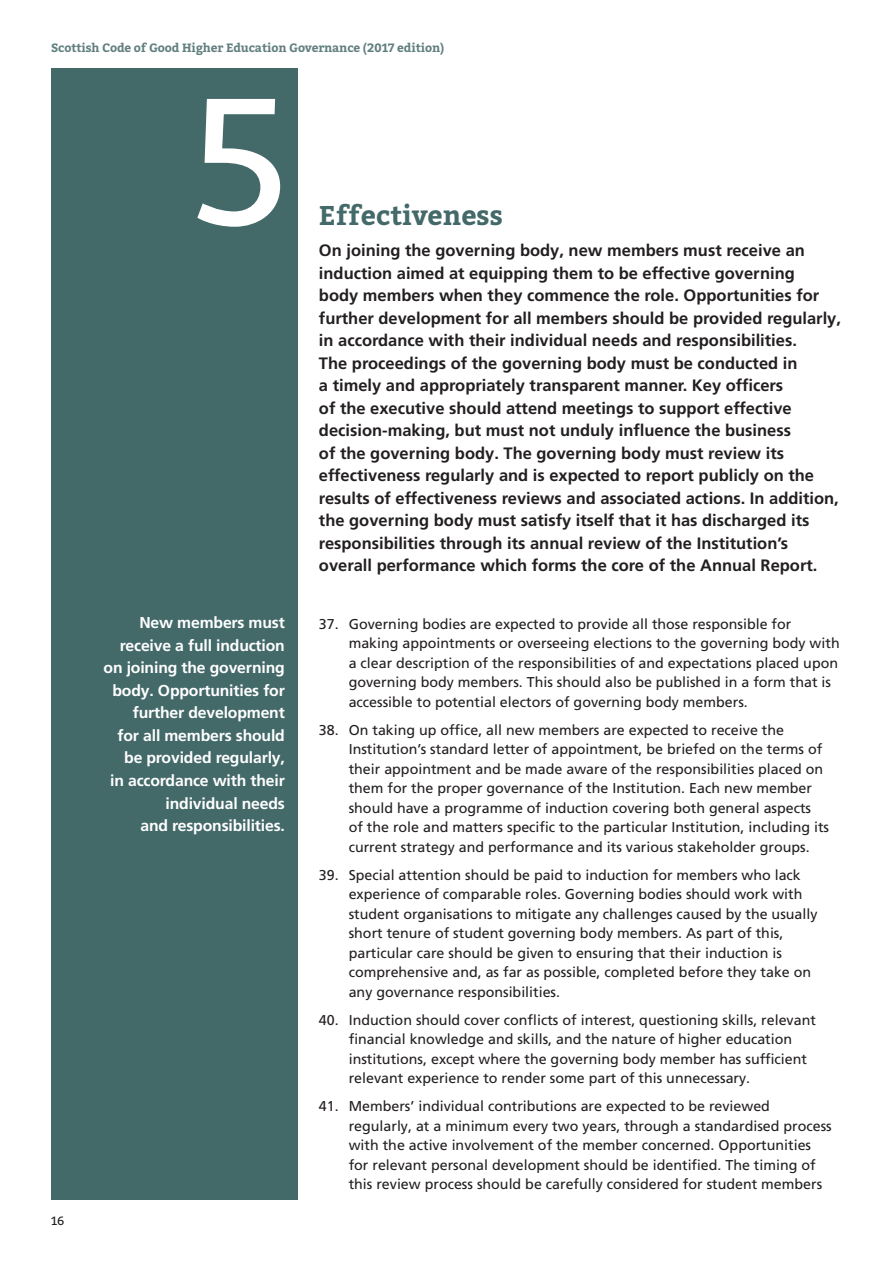
<style>
.page{position:relative;width:893px;height:1263px;background:#fff}
.page>*{position:absolute;margin:0;border:0;box-sizing:border-box;transform-origin:0 0}
.t1{font:180px "Bitter";color:#fff}
.t2{font:700 27px "Bitter";color:#446969}
.t3{font:700 16.5px/22.5px "Frutiger LT Pro";color:#231f20}
.t4{font:700 15.75px/22.5px "Frutiger LT Pro";letter-spacing:-.01em;color:#fff;text-align:right}
.t5{font:14.25px/19.5px "Frutiger LT Pro";color:#231f20}
.t6{font:700 12px "Bitter";letter-spacing:-.01em;color:#627f80}
.t7{font:12px "Bitter";color:#231f20}
</style>
<div class="page">
<div style="left:51px;top:68px;width:247px;height:1131px;background:#446969"></div>
<p class="t6" style="left:51px;top:38px;width:395px">Scottish Code of Good Higher Education Governance (2017 edition)</p>
<p class="t7" style="left:51px;top:1212px;width:15px">16</p>
<p class="t1" style="left:194px;top:32px;width:97px">5</p>
<p class="t4" style="left:104px;top:612px;width:183px">New members must receive a full induction on joining the governing body. Opportunities for further development<br>for all members should be provided regularly,<br>in accordance with their individual needs<br>and responsibilities.</p>
<p class="t2" style="left:319px;top:195px;width:185px">Effectiveness</p>
<p class="t3" style="left:319px;top:239px;width:524px">On joining the governing body, new members must receive an induction aimed at equipping them to be effective governing<br>body members when they commence the role. Opportunities for further development for all members should be provided regularly, in accordance with their individual needs and responsibilities.<br>The proceedings of the governing body must be conducted in<br>a timely and appropriately transparent manner. Key officers<br>of the executive should attend meetings to support effective decision-making, but must not unduly influence the business<br>of the governing body. The governing body must review its effectiveness regularly and is expected to report publicly on the results of effectiveness reviews and associated actions. In addition, the governing body must satisfy itself that it has discharged its responsibilities through its annual review of the Institution’s overall performance which forms the core of the Annual Report.</p>
<p class="t5" style="left:349px;top:614px;width:492px;text-indent:-30px">37. Governing bodies are expected to provide all those responsible for making appointments or overseeing elections to the governing body with a clear description of the responsibilities of and expectations placed upon governing body members. This should also be published in a form that is accessible to potential electors of governing body members.</p>
<p class="t5" style="left:349px;top:720px;width:482px;text-indent:-30px">38. On taking up office, all new members are expected to receive the Institution’s standard letter of appointment, be briefed on the terms of their appointment and be made aware of the responsibilities placed on them for the proper governance of the Institution. Each new member should have a programme of induction covering both general aspects<br>of the role and matters specific to the particular Institution, including its current strategy and performance and its various stakeholder groups.</p>
<p class="t5" style="left:349px;top:865px;width:470px;text-indent:-30px">39. Special attention should be paid to induction for members who lack experience of comparable roles. Governing bodies should work with student organisations to mitigate any challenges caused by the usually short tenure of student governing body members. As part of this, particular care should be given to ensuring that their induction is comprehensive and, as far as possible, completed before they take on any governance responsibilities.</p>
<p class="t5" style="left:349px;top:1010px;width:469px;text-indent:-30px">40. Induction should cover conflicts of interest, questioning skills, relevant financial knowledge and skills, and the nature of higher education institutions, except where the governing body member has sufficient relevant experience to render some part of this unnecessary.</p>
<p class="t5" style="left:349px;top:1096px;width:485px;text-indent:-30px">41. Members’ individual contributions are expected to be reviewed regularly, at a minimum every two years, through a standardised process with the active involvement of the member concerned. Opportunities for relevant personal development should be identified. The timing of this review process should be carefully considered for student members</p>
</div>
